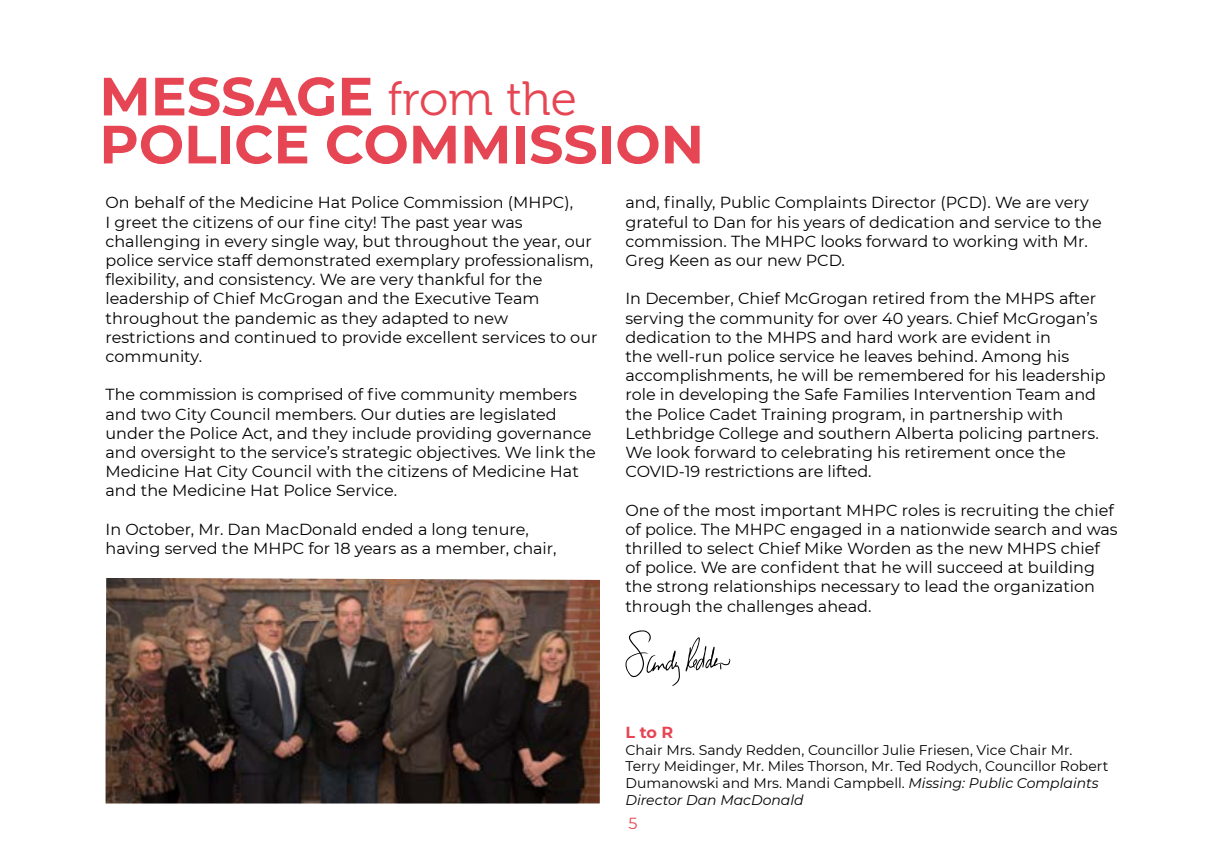
<style>
.page{position:relative;width:1224px;height:864px;background:#fff}
.page>*{position:absolute;margin:0;border:0;box-sizing:border-box;transform-origin:0 0}
.t1{font:700 53.8px/48px "Montserrat";color:#e64653}
.t2{font:16px/19.2px "Montserrat";color:#000}
.t3{font:700 16px "Montserrat";color:#e64653}
.t4{font:16px "Montserrat";color:#e64653}
.t5{font:14px/16.8px "Montserrat";color:#000}
.s1{font-family:"Museo 300";font-weight:400;font-size:48px}
.s2{font-style:italic}
</style>
<div class="page">
<img style="left:106px;top:578px;width:494px;height:226px">
<svg style="left:686px;top:637px;width:44px;height:35px"></svg>
<svg style="left:625px;top:630px;width:55px;height:56px"></svg>
<h1 class="t1" style="left:99px;top:70px;width:606px">MESSAGE <span class="s1">from the<br></span>POLICE COMMISSION</h1>
<p class="t2" style="left:106px;top:193px;width:493px">On behalf of the Medicine Hat Police Commission (MHPC),<br>I greet the citizens of our fine city! The past year was challenging in every single way, but throughout the year, our police service staff demonstrated exemplary professionalism, flexibility, and consistency. We are very thankful for the leadership of Chief McGrogan and the Executive Team throughout the pandemic as they adapted to new restrictions and continued to provide excellent services to our community.</p>
<p class="t2" style="left:106px;top:385px;width:492px">The commission is comprised of five community members and two City Council members. Our duties are legislated under the Police Act, and they include providing governance and oversight to the service’s strategic objectives. We link the Medicine Hat City Council with the citizens of Medicine Hat and the Medicine Hat Police Service.</p>
<p class="t2" style="left:106px;top:519px;width:453px">In October, Mr. Dan MacDonald ended a long tenure, having served the MHPC for 18 years as a member, chair,</p>
<p class="t2" style="left:625px;top:193px;width:478px">and, finally, Public Complaints Director (PCD). We are very grateful to Dan for his years of dedication and service to the commission. The MHPC looks forward to working with Mr.<br>Greg Keen as our new PCD.</p>
<p class="t2" style="left:625px;top:289px;width:482px">In December, Chief McGrogan retired from the MHPS after serving the community for over 40 years. Chief McGrogan’s dedication to the MHPS and hard work are evident in<br>the well-run police service he leaves behind. Among his accomplishments, he will be remembered for his leadership role in developing the Safe Families Intervention Team and the Police Cadet Training program, in partnership with Lethbridge College and southern Alberta policing partners.<br>We look forward to celebrating his retirement once the COVID-19 restrictions are lifted.</p>
<p class="t2" style="left:625px;top:500px;width:494px">One of the most important MHPC roles is recruiting the chief of police. The MHPC engaged in a nationwide search and was thrilled to select Chief Mike Worden as the new MHPS chief of police. We are confident that he will succeed at building the strong relationships necessary to lead the organization through the challenges ahead.</p>
<p class="t3" style="left:626px;top:721px;width:49px">L to R</p>
<p class="t5" style="left:626px;top:741px;width:484px">Chair Mrs. Sandy Redden, Councillor Julie Friesen, Vice Chair Mr.<br>Terry Meidinger, Mr. Miles Thorson, Mr. Ted Rodych, Councillor Robert Dumanowski and Mrs. Mandi Campbell. <span class="s2">Missing: Public Complaints Director Dan MacDonald</span></p>
<p class="t4" style="left:628px;top:813px;width:11px">5</p>
</div>
